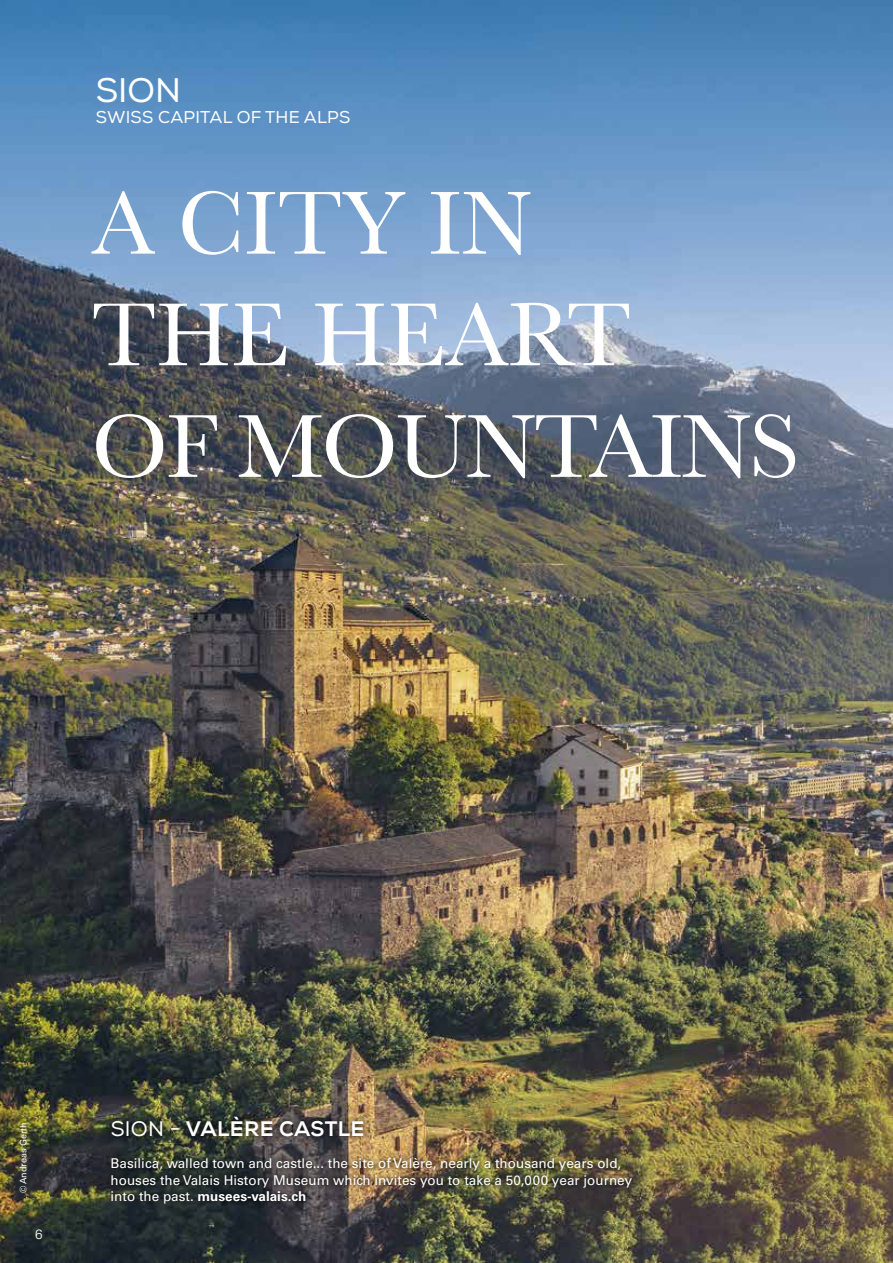
<style>
.page{position:relative;width:893px;height:1263px;background:#fff}
.page>*{position:absolute;margin:0;border:0;box-sizing:border-box;transform-origin:0 0}
.t1{font:93px/111.6px "Baskerville";letter-spacing:-.02em;color:#fff}
.t2{font:34.05px "Nexa";color:#fff}
.t3{font:800 21px "Nexa";letter-spacing:.015em;color:#fff}
.t4{font:16.95px "Nexa";letter-spacing:.015em;color:#fff}
.t5{font:13.5px/16.2px "Univers LT Std";color:#fff}
.t6{font:300 13.5px "Univers LT Std";color:#fff}
.t7{font:9px "Univers LT Std";color:#fff}
.s1{font-weight:400}
.s2{font-weight:700}
</style>
<div class="page">
<img style="left:0;top:0;width:893px;height:1263px">
<img style="left:106px;top:1111px;width:531px;height:98px">
<h2 class="t2" style="left:96px;top:70px;width:87px">SION</h2>
<p class="t4" style="left:96px;top:106px;width:256px">SWISS CAPITAL OF THE ALPS</p>
<h1 class="t1" style="left:91px;top:169px;width:709px">A CITY IN<br>THE HEART<br>OF MOUNTAINS</h1>
<p class="t7" style="left:18px;top:1193px;width:73px;rotate:-90deg">© Andreas Gerth</p>
<h3 class="t3" style="left:111px;top:1116px;width:255px"><span class="s1">SION -</span> VALÈRE CASTLE</h3>
<p class="t5" style="left:111px;top:1155px;width:523px">Basilica, walled town and castle... the site of Valère, nearly a thousand years old, houses the Valais History Museum which invites you to take a 50,000 year journey into the past. <span class="s2">musees-valais.ch</span></p>
<p class="t6" style="left:35px;top:1225px;width:9px">6</p>
</div>
